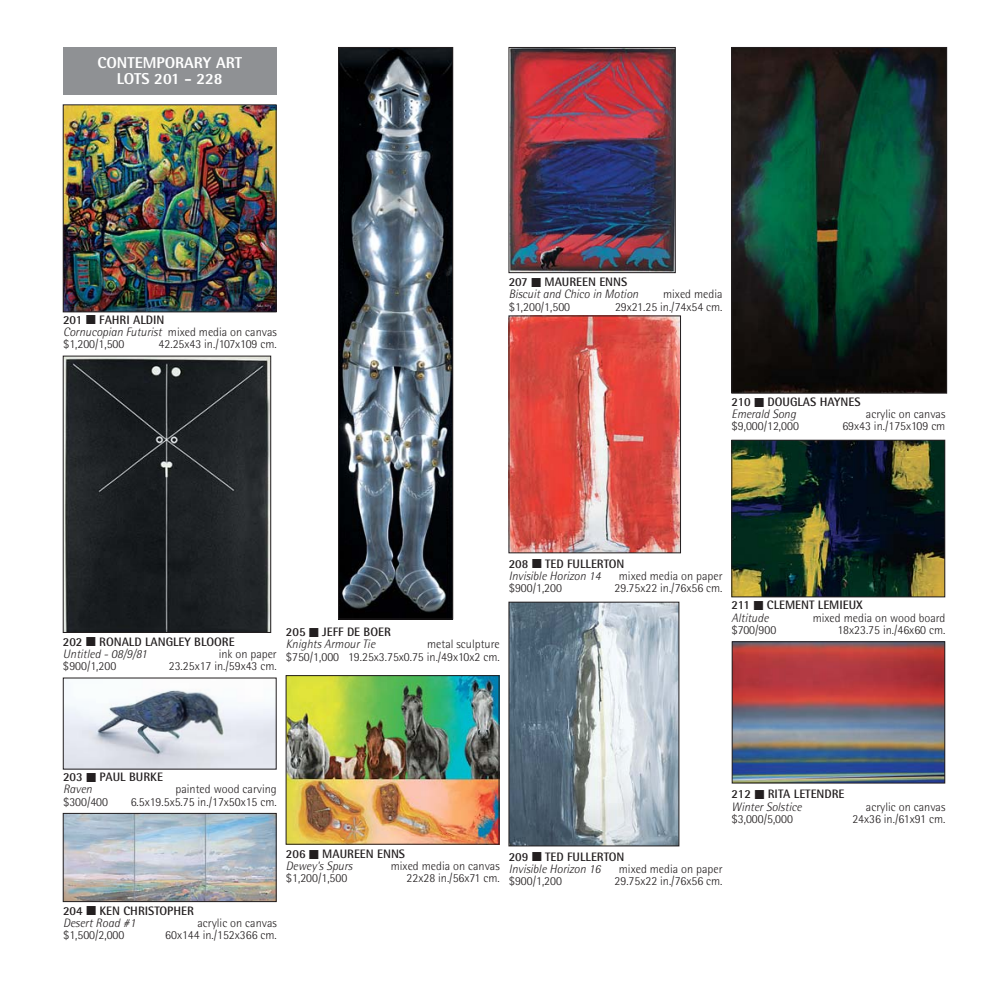
<style>
.page{position:relative;width:1008px;height:1008px;background:#fff}
.page>*{position:absolute;margin:0;border:0;box-sizing:border-box;transform-origin:0 0}
.t1{font:800 15.75px/15.8px "Rotis Semi Sans";color:#fff;text-align:center}
.t2{font:300 12.25px/12.2px "Rotis Semi Sans";color:#231f20;text-align:right}
.t3{font:700 12.25px "Rotis Semi Sans";color:#231f20}
.t4{font:italic 300 12.25px "Rotis Semi Sans";color:#231f20}
.s1{font-weight:700}
.s2{font-style:italic}
</style>
<div class="page">
<div style="left:63px;top:47px;width:213px;height:47px;background:#8f9194"></div>
<img style="left:511px;top:49px;width:163px;height:222px">
<div style="left:509px;top:47px;width:167px;height:226px;border:1px solid #231f20"></div>
<img style="left:288px;top:676px;width:212px;height:168px">
<div style="left:286px;top:675px;width:213px;height:169px;border:1px solid #231f20"></div>
<img style="left:65px;top:358px;width:204px;height:273px">
<div style="left:63px;top:356px;width:208px;height:277px;border:1px solid #231f20"></div>
<img style="left:340px;top:49px;width:111px;height:568px">
<div style="left:338px;top:47px;width:115px;height:572px;border:1px solid #231f20"></div>
<img style="left:65px;top:690px;width:209px;height:77px">
<img style="left:511px;top:318px;width:168px;height:233px">
<div style="left:509px;top:316px;width:172px;height:237px;border:1px solid #231f20"></div>
<img style="left:511px;top:604px;width:166px;height:240px">
<div style="left:509px;top:602px;width:170px;height:244px;border:1px solid #231f20"></div>
<img style="left:734px;top:49px;width:211px;height:342px">
<div style="left:732px;top:47px;width:215px;height:346px;border:1px solid #231f20"></div>
<img style="left:65px;top:105px;width:212px;height:207px">
<div style="left:63px;top:105px;width:213px;height:207px;border:1px solid #231f20"></div>
<img style="left:65px;top:815px;width:209px;height:85px">
<div style="left:63px;top:813px;width:213px;height:89px;border:1px solid #231f20"></div>
<img style="left:734px;top:442px;width:209px;height:153px">
<div style="left:732px;top:440px;width:213px;height:157px;border:1px solid #231f20"></div>
<img style="left:734px;top:644px;width:209px;height:137px">
<div style="left:732px;top:642px;width:213px;height:141px;border:1px solid #231f20"></div>
<p class="t1" style="left:97px;top:57px;width:146px">CONTEMPORARY ART<br>LOTS 201 - 228</p>
<p class="t2" style="left:63px;top:315px;width:215px;text-align:left;text-indent:36px"><span class="s1">FAHRI ALDIN<br></span><span class="s2">Cornucopian Futurist</span> mixed media on canvas $1,200/1,500</p>
<p class="t3" style="left:63px;top:315px;width:21px">201</p>
<p class="t2" style="left:159px;top:339px;width:120px">42.25x43 in./107x109 cm.</p>
<p class="t3" style="left:509px;top:278px;width:21px">207</p>
<p class="t3" style="left:544px;top:278px;width:84px">MAUREEN ENNS</p>
<p class="t4" style="left:509px;top:290px;width:131px">Biscuit and Chico in Motion</p>
<p class="t2" style="left:663px;top:289px;width:61px">mixed media</p>
<p class="t2" style="left:509px;top:302px;width:63px">$1,200/1,500</p>
<p class="t2" style="left:615px;top:302px;width:109px">29x21.25 in./74x54 cm.</p>
<p class="t3" style="left:732px;top:397px;width:21px">210</p>
<p class="t3" style="left:768px;top:397px;width:95px">DOUGLAS HAYNES</p>
<p class="t4" style="left:732px;top:410px;width:66px">Emerald Song</p>
<p class="t2" style="left:866px;top:409px;width:81px">acrylic on canvas</p>
<p class="t2" style="left:732px;top:421px;width:69px">$9,000/12,000</p>
<p class="t2" style="left:842px;top:421px;width:105px">69x43 in./175x109 cm</p>
<p class="t3" style="left:63px;top:637px;width:21px">202</p>
<p class="t3" style="left:99px;top:637px;width:137px">RONALD LANGLEY BLOORE</p>
<p class="t4" style="left:63px;top:649px;width:86px">Untitled - 08/9/81</p>
<p class="t2" style="left:219px;top:649px;width:60px">ink on paper</p>
<p class="t2" style="left:63px;top:661px;width:55px">$900/1,200</p>
<p class="t2" style="left:169px;top:661px;width:109px">23.25x17 in./59x43 cm.</p>
<p class="t3" style="left:286px;top:628px;width:21px">205</p>
<p class="t3" style="left:322px;top:628px;width:70px">JEFF DE BOER</p>
<p class="t4" style="left:286px;top:640px;width:91px">Knights Armour Tie</p>
<p class="t2" style="left:286px;top:639px;width:215px">metal sculpture<br>$750/1,000 19.25x3.75x0.75 in./49x10x2 cm.</p>
<p class="t3" style="left:509px;top:559px;width:21px">208</p>
<p class="t3" style="left:545px;top:559px;width:81px">TED FULLERTON</p>
<p class="t4" style="left:509px;top:572px;width:94px">Invisible Horizon 14</p>
<p class="t2" style="left:619px;top:571px;width:105px">mixed media on paper</p>
<p class="t2" style="left:509px;top:583px;width:55px">$900/1,200</p>
<p class="t2" style="left:615px;top:583px;width:109px">29.75x22 in./76x56 cm.</p>
<p class="t3" style="left:732px;top:601px;width:20px">211</p>
<p class="t3" style="left:767px;top:601px;width:97px">CLEMENT LEMIEUX</p>
<p class="t4" style="left:732px;top:613px;width:38px">Altitude</p>
<p class="t2" style="left:813px;top:613px;width:134px">mixed media on wood board</p>
<p class="t2" style="left:732px;top:625px;width:46px">$700/900</p>
<p class="t2" style="left:837px;top:625px;width:109px">18x23.75 in./46x60 cm.</p>
<p class="t3" style="left:63px;top:773px;width:21px">203</p>
<p class="t3" style="left:99px;top:773px;width:65px">PAUL BURKE</p>
<p class="t4" style="left:63px;top:785px;width:31px">Raven</p>
<p class="t2" style="left:176px;top:784px;width:103px">painted wood carving</p>
<p class="t2" style="left:63px;top:797px;width:47px">$300/400</p>
<p class="t2" style="left:131px;top:797px;width:148px">6.5x19.5x5.75 in./17x50x15 cm.</p>
<p class="t3" style="left:63px;top:906px;width:21px">204</p>
<p class="t3" style="left:99px;top:906px;width:96px">KEN CHRISTOPHER</p>
<p class="t4" style="left:63px;top:918px;width:74px">Desert Road #1</p>
<p class="t2" style="left:197px;top:918px;width:81px">acrylic on canvas</p>
<p class="t2" style="left:63px;top:930px;width:63px">$1,500/2,000</p>
<p class="t2" style="left:165px;top:930px;width:113px">60x144 in./152x366 cm.</p>
<p class="t3" style="left:286px;top:849px;width:21px">206</p>
<p class="t3" style="left:322px;top:849px;width:84px">MAUREEN ENNS</p>
<p class="t4" style="left:286px;top:862px;width:68px">Dewey's Spurs</p>
<p class="t2" style="left:391px;top:861px;width:110px">mixed media on canvas</p>
<p class="t2" style="left:286px;top:873px;width:63px">$1,200/1,500</p>
<p class="t2" style="left:407px;top:873px;width:95px">22x28 in./56x71 cm.</p>
<p class="t3" style="left:509px;top:852px;width:21px">209</p>
<p class="t3" style="left:545px;top:852px;width:81px">TED FULLERTON</p>
<p class="t4" style="left:509px;top:865px;width:94px">Invisible Horizon 16</p>
<p class="t2" style="left:619px;top:864px;width:105px">mixed media on paper</p>
<p class="t2" style="left:509px;top:876px;width:55px">$900/1,200</p>
<p class="t2" style="left:615px;top:876px;width:109px">29.75x22 in./76x56 cm.</p>
<p class="t3" style="left:732px;top:790px;width:21px">212</p>
<p class="t3" style="left:768px;top:790px;width:78px">RITA LETENDRE</p>
<p class="t4" style="left:732px;top:802px;width:72px">Winter Solstice</p>
<p class="t2" style="left:866px;top:802px;width:81px">acrylic on canvas</p>
<p class="t2" style="left:732px;top:814px;width:63px">$3,000/5,000</p>
<p class="t2" style="left:852px;top:814px;width:95px">24x36 in./61x91 cm.</p>
</div>
